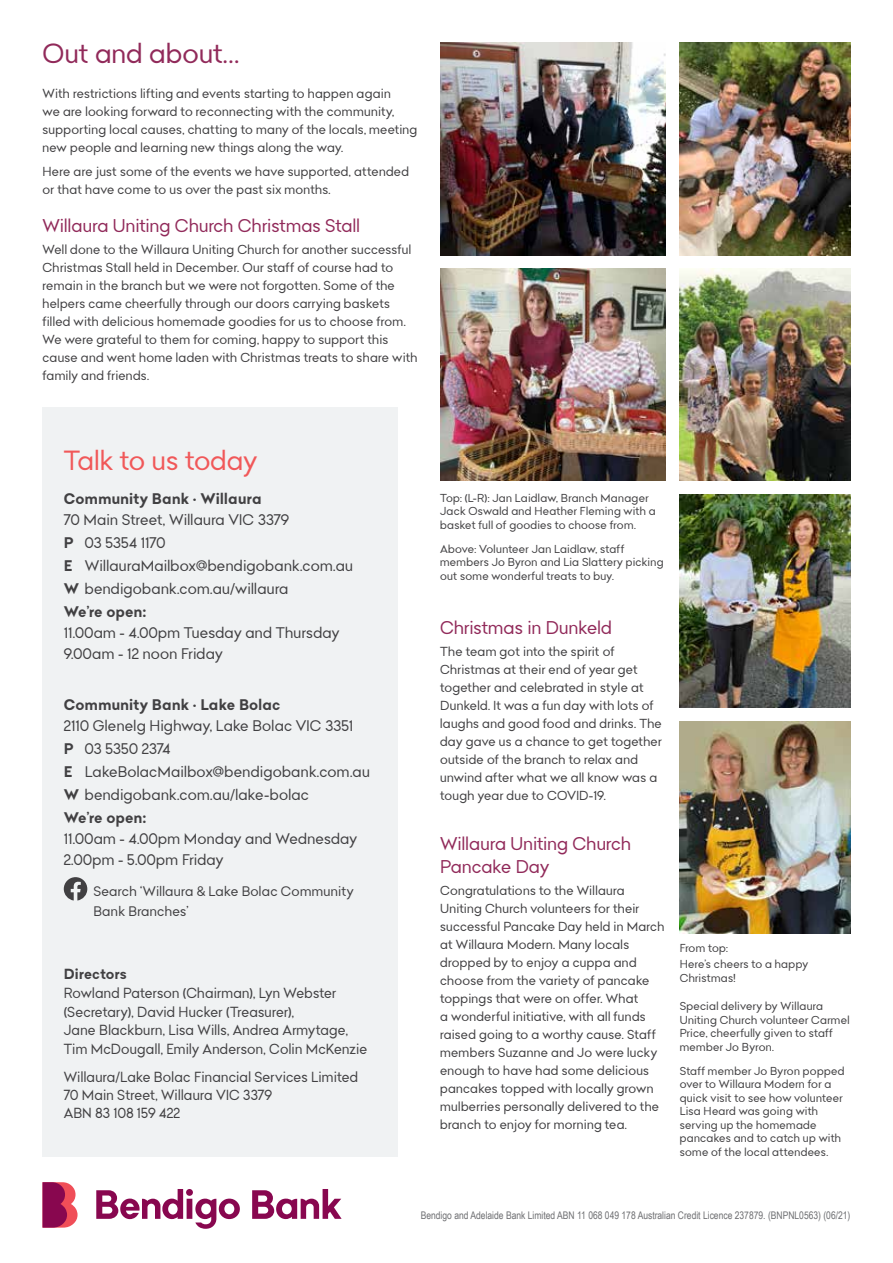
<style>
.page{position:relative;width:893px;height:1263px;background:#fff}
.page>*{position:absolute;margin:0;border:0;box-sizing:border-box;transform-origin:0 0}
.t1{font:27px "Bendigo Sans";letter-spacing:.005em;color:#f15859}
.t2{font:27px "Bendigo Sans";letter-spacing:.01em;color:#912a5a}
.t3{font:18px/22.5px "Bendigo Sans";letter-spacing:.01em;color:#912a5a}
.t4{font:15px/23.1px "Bendigo Sans";letter-spacing:.02em;color:#414042}
.t5{font:700 15px "Bendigo Sans";letter-spacing:.02em;color:#414042}
.t6{font:14.25px/18.8px "Bendigo Sans";letter-spacing:.015em;color:#414042}
.t7{font:700 14.25px "Bendigo Sans";letter-spacing:.02em;color:#414042}
.t8{font:13.5px/19.5px "Bendigo Sans";letter-spacing:.025em;color:#414042}
.t9{font:12.75px/18px "Bendigo Sans";letter-spacing:.025em;color:#414042}
.t10{font:11.25px/13.5px "Bendigo Sans";letter-spacing:.025em;color:#414042}
.t11{font:10.5px "Arial Narrow";color:#6d6e71}
.s1{font-weight:700}
</style>
<div class="page">
<svg style="left:96px;top:1189px;width:144px;height:40px"></svg>
<svg style="left:252px;top:1189px;width:90px;height:30px"></svg>
<svg style="left:43px;top:1182px;width:35px;height:45px;background:#b43764"></svg>
<div style="left:43px;top:407px;width:355px;height:750px;background:#f0f2f3"></div>
<svg style="left:64px;top:877px;width:23px;height:23px"></svg>
<img style="left:680px;top:43px;width:170px;height:212px">
<img style="left:680px;top:268px;width:170px;height:213px">
<img style="left:680px;top:495px;width:170px;height:212px">
<img style="left:680px;top:721px;width:170px;height:213px">
<img style="left:440px;top:268px;width:225px;height:213px">
<img style="left:440px;top:43px;width:225px;height:212px">
<h1 class="t2" style="left:43px;top:35px;width:199px">Out and about…</h1>
<p class="t9" style="left:43px;top:84px;width:376px">With restrictions lifting and events starting to happen again<br>we are looking forward to reconnecting with the community, supporting local causes, chatting to many of the locals, meeting new people and learning new things along the way.</p>
<p class="t9" style="left:43px;top:162px;width:368px">Here are just some of the events we have supported, attended or that have come to us over the past six months.</p>
<h2 class="t3" style="left:43px;top:213px;width:319px">Willaura Uniting Church Christmas Stall</h2>
<p class="t9" style="left:43px;top:240px;width:376px">Well done to the Willaura Uniting Church for another successful Christmas Stall held in December. Our staff of course had to remain in the branch but we were not forgotten. Some of the helpers came cheerfully through our doors carrying baskets filled with delicious homemade goodies for us to choose from.<br>We were grateful to them for coming, happy to support this cause and went home laden with Christmas treats to share with family and friends.</p>
<h1 class="t1" style="left:64px;top:442px;width:195px">Talk to us today</h1>
<p class="t5" style="left:64px;top:489px;width:199px">Community Bank • Willaura</p>
<p class="t4" style="left:64px;top:507px;width:291px">70 Main Street, Willaura VIC 3379<br><span class="s1">P</span> 03 5354 1170<br><span class="s1">E</span> WillauraMailbox@bendigobank.com.au<br><span class="s1">W</span> bendigobank.com.au/willaura<br><span class="s1">We’re open:</span></p>
<p class="t4" style="left:64px;top:622px;width:277px;line-height:21px">11.00am - 4.00pm Tuesday and Thursday<br>9.00am - 12 noon Friday</p>
<p class="t5" style="left:64px;top:695px;width:218px">Community Bank • Lake Bolac</p>
<p class="t4" style="left:64px;top:713px;width:307px">2110 Glenelg Highway, Lake Bolac VIC 3351<br><span class="s1">P</span> 03 5350 2374<br><span class="s1">E</span> LakeBolacMailbox@bendigobank.com.au<br><span class="s1">W</span> bendigobank.com.au/lake-bolac<br><span class="s1">We’re open:</span></p>
<p class="t4" style="left:64px;top:828px;width:295px;line-height:21px">11.00am - 4.00pm Monday and Wednesday<br>2.00pm - 5.00pm Friday</p>
<p class="t8" style="left:94px;top:881px;width:262px">Search ‘Willaura &amp; Lake Bolac Community<br>Bank Branches’</p>
<p class="t7" style="left:64px;top:965px;width:65px">Directors</p>
<p class="t6" style="left:64px;top:983px;width:305px">Rowland Paterson (Chairman), Lyn Webster (Secretary), David Hucker (Treasurer),<br>Jane Blackburn, Lisa Wills, Andrea Armytage, Tim McDougall, Emily Anderson, Colin McKenzie</p>
<p class="t6" style="left:64px;top:1068px;width:296px;line-height:18px">Willaura/Lake Bolac Financial Services Limited<br>70 Main Street, Willaura VIC 3379<br>ABN 83 108 159 422</p>
<p class="t10" style="left:440px;top:491px;width:217px">Top: (L-R): Jan Laidlaw, Branch Manager<br>Jack Oswald and Heather Fleming with a basket full of goodies to choose from.</p>
<p class="t10" style="left:440px;top:542px;width:225px">Above: Volunteer Jan Laidlaw, staff members Jo Byron and Lia Slattery picking out some wonderful treats to buy.</p>
<h2 class="t3" style="left:440px;top:615px;width:173px">Christmas in Dunkeld</h2>
<p class="t9" style="left:440px;top:642px;width:223px">The team got into the spirit of<br>Christmas at their end of year get together and celebrated in style at<br>Dunkeld. It was a fun day with lots of laughs and good food and drinks. The day gave us a chance to get together outside of the branch to relax and unwind after what we all know was a tough year due to COVID-19.</p>
<h2 class="t3" style="left:440px;top:832px;width:192px">Willaura Uniting Church<br>Pancake Day</h2>
<p class="t9" style="left:440px;top:881px;width:226px">Congratulations to the Willaura Uniting Church volunteers for their successful Pancake Day held in March at Willaura Modern. Many locals dropped by to enjoy a cuppa and choose from the variety of pancake toppings that were on offer. What<br>a wonderful initiative, with all funds raised going to a worthy cause. Staff members Suzanne and Jo were lucky enough to have had some delicious pancakes topped with locally grown mulberries personally delivered to the branch to enjoy for morning tea.</p>
<p class="t10" style="left:680px;top:940px;width:130px;line-height:15.6px">From top:<br>Here’s cheers to a happy</p>
<p class="t10" style="left:680px;top:970px;width:58px">Christmas!</p>
<p class="t10" style="left:680px;top:999px;width:171px">Special delivery by Willaura<br>Uniting Church volunteer Carmel<br>Price, cheerfully given to staff member Jo Byron.</p>
<p class="t10" style="left:680px;top:1064px;width:166px">Staff member Jo Byron popped over to Willaura Modern for a quick visit to see how volunteer<br>Lisa Heard was going with serving up the homemade pancakes and to catch up with some of the local attendees.</p>
<p class="t11" style="left:421px;top:1208px;width:431px">Bendigo and Adelaide Bank Limited ABN 11 068 049 178 Australian Credit Licence 237879. (BNPNL0563) (06/21)</p>
</div>
